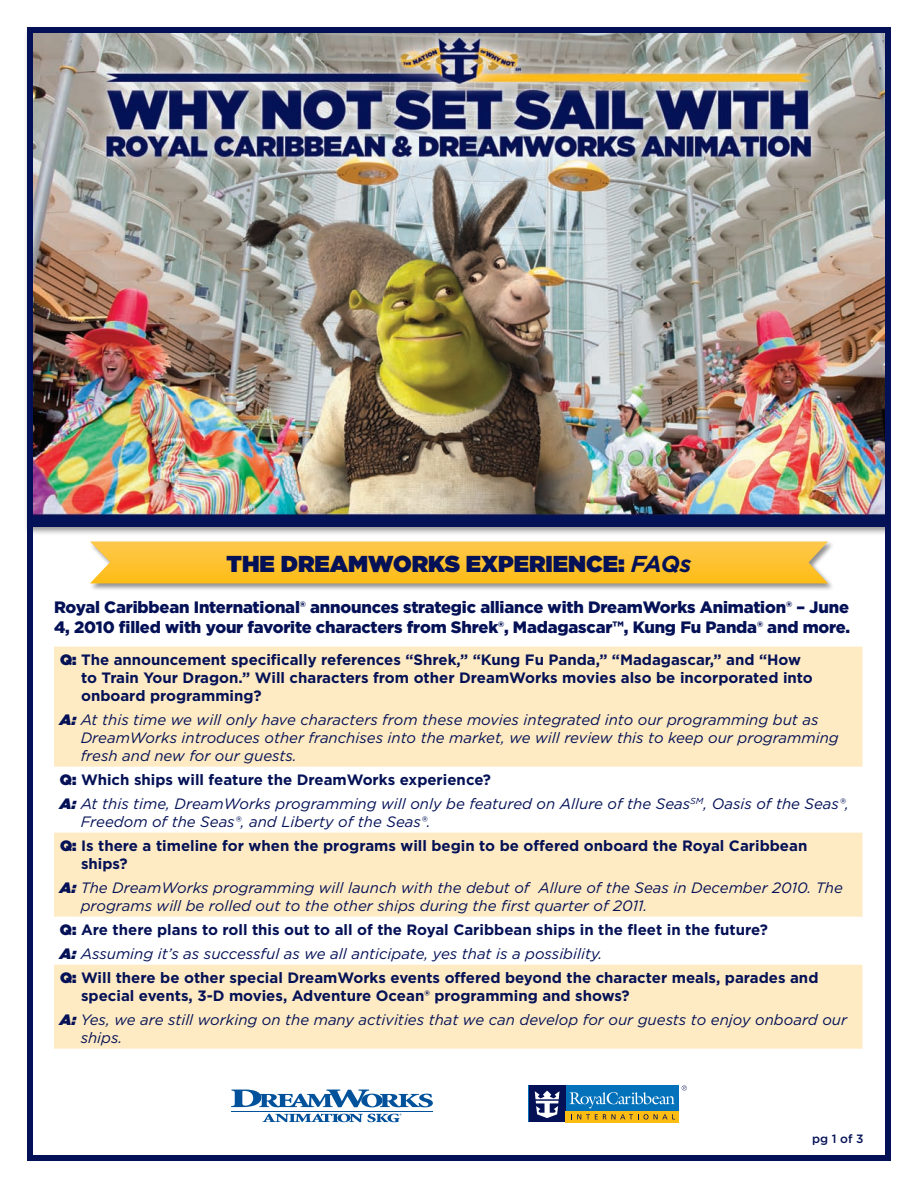
<style>
.page{position:relative;width:918px;height:1188px;background:#fff}
.page>*{position:absolute;margin:0;border:0;box-sizing:border-box;transform-origin:0 0}
.t1{font:900 23.1px "Gotham";color:#041156}
.t2{font:900 16.5px/19.8px "Gotham";letter-spacing:-.01em;color:#041156}
.t3{font:italic 15px/18px "Gotham";color:#041156}
.t4{font:700 15px/18px "Gotham";color:#041156}
.t5{font:500 12px "Gotham";color:#041156}
.s1{font-weight:700;font-style:italic}
.s2{font-weight:900}
</style>
<div class="page">
<div style="left:24px;top:27px;width:876px;height:509px;background:#231f20;opacity:.5"></div>
<img style="left:34px;top:34px;width:850px;height:493px">
<div style="left:27px;top:27px;width:864px;height:1134px;border:6px solid #041156"></div>
<div style="left:891px;top:16px;width:19px;height:547px;background:#fff"></div>
<div style="left:529px;top:1085px;width:150px;height:37px;background:#0372bb"></div>
<div style="left:529px;top:1085px;width:37px;height:37px;background:#041156"></div>
<div style="left:566px;top:1111px;width:113px;height:11px;background:#fdbc12"></div>
<svg style="left:571px;top:1114px;width:77px;height:6px"></svg>
<svg style="left:654px;top:1114px;width:21px;height:5px"></svg>
<svg style="left:535px;top:1091px;width:24px;height:27px"></svg>
<svg style="left:569px;top:1092px;width:106px;height:16px"></svg>
<svg style="left:682px;top:1085px;width:5px;height:6px"></svg>
<svg style="left:231px;top:1090px;width:202px;height:17px"></svg>
<hr style="left:231px;top:1111px;width:202px;height:1px;background:#01529b">
<svg style="left:263px;top:1114px;width:138px;height:8px"></svg>
<svg style="left:54px;top:647px;width:808px;height:402px;fill:#feebc4"></svg>
<div style="left:88px;top:540px;width:746px;height:51px;background:#231f20;opacity:.5"></div>
<svg style="left:90px;top:542px;width:738px;height:41px"></svg>
<p class="t1" style="left:227px;top:547px;width:466px">THE DREAMWORKS EXPERIENCE: <span class="s1">FAQs</span></p>
<p class="t2" style="left:54px;top:597px;width:798px">Royal Caribbean International® announces strategic alliance with DreamWorks Animation® – June<br>4, 2010 filled with your favorite characters from Shrek®, Madagascar™, Kung Fu Panda® and more.</p>
<p class="t4" style="left:81px;top:650px;width:733px;text-indent:-21px"><span class="s2">Q:</span> The announcement specifically references “Shrek,” “Kung Fu Panda,” “Madagascar,” and “How to Train Your Dragon.” Will characters from other DreamWorks movies also be incorporated into onboard programming?</p>
<p class="t3" style="left:81px;top:710px;width:760px;text-indent:-21px"><span class="s2">A:</span> At this time we will only have characters from these movies integrated into our programming but as<br>DreamWorks introduces other franchises into the market, we will review this to keep our programming fresh and new for our guests.</p>
<p class="t4" style="left:60px;top:770px;width:433px"><span class="s2">Q:</span> Which ships will feature the DreamWorks experience?</p>
<p class="t3" style="left:81px;top:794px;width:770px;text-indent:-21px"><span class="s2">A:</span> At this time, DreamWorks programming will only be featured on Allure of the Seas<sup>SM</sup>, Oasis of the Seas®,<br>Freedom of the Seas®, and Liberty of the Seas®.</p>
<p class="t4" style="left:81px;top:836px;width:728px;text-indent:-21px"><span class="s2">Q:</span> Is there a timeline for when the programs will begin to be offered onboard the Royal Caribbean ships?</p>
<p class="t3" style="left:81px;top:878px;width:764px;text-indent:-21px"><span class="s2">A:</span> The DreamWorks programming will launch with the debut of Allure of the Seas in December 2010. The programs will be rolled out to the other ships during the first quarter of 2011.</p>
<p class="t4" style="left:60px;top:920px;width:709px"><span class="s2">Q:</span> Are there plans to roll this out to all of the Royal Caribbean ships in the fleet in the future?</p>
<p class="t3" style="left:60px;top:944px;width:544px"><span class="s2">A:</span> Assuming it’s as successful as we all anticipate, yes that is a possibility.</p>
<p class="t4" style="left:81px;top:968px;width:739px;text-indent:-21px"><span class="s2">Q:</span> Will there be other special DreamWorks events offered beyond the character meals, parades and special events, 3-D movies, Adventure Ocean® programming and shows?</p>
<p class="t3" style="left:81px;top:1010px;width:768px;text-indent:-21px"><span class="s2">A:</span> Yes, we are still working on the many activities that we can develop for our guests to enjoy onboard our ships.</p>
<p class="t5" style="left:812px;top:1131px;width:53px">pg 1 of 3</p>
</div>
